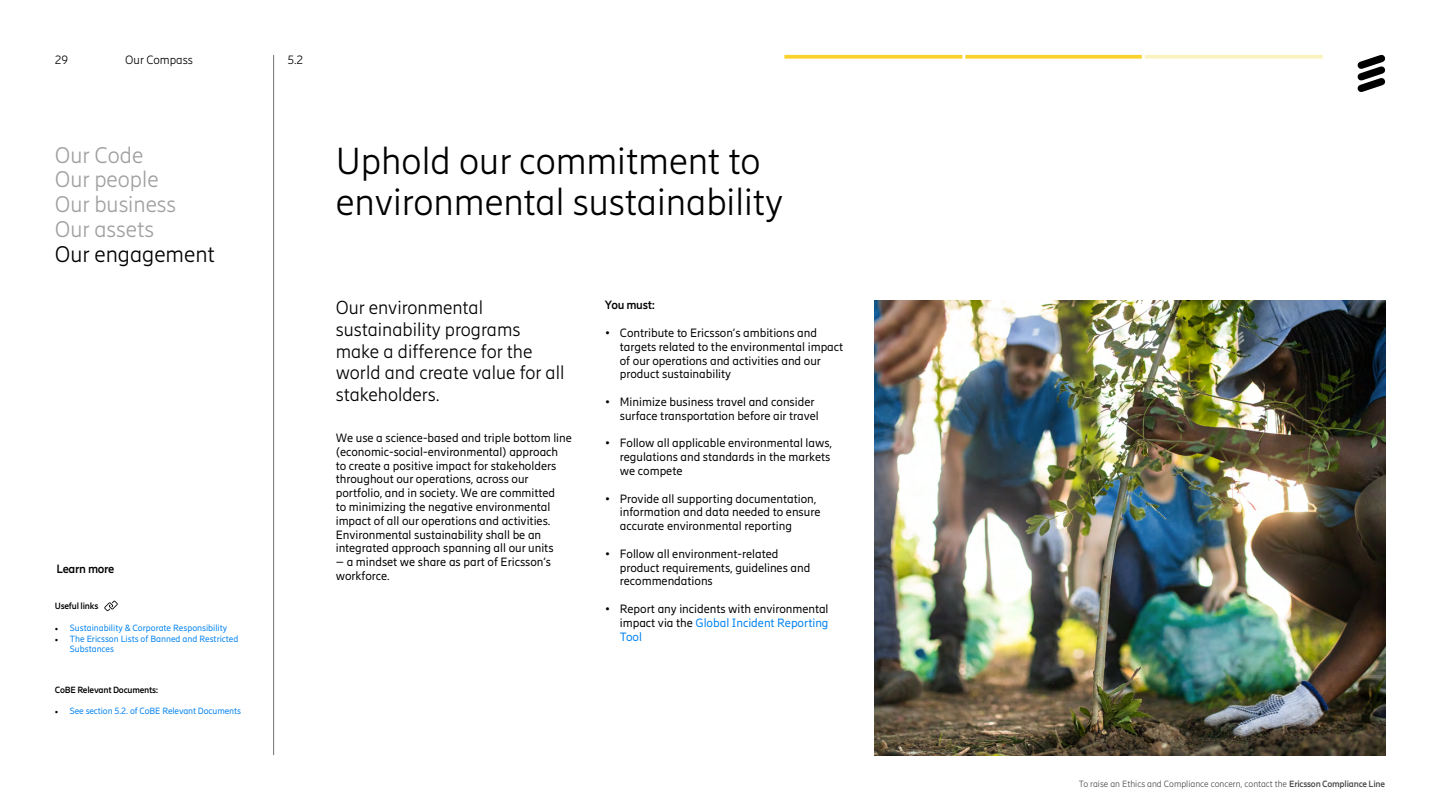
<style>
.page{position:relative;width:1440px;height:810px;background:#fff}
.page>*{position:absolute;margin:0;border:0;box-sizing:border-box;transform-origin:0 0}
.t1{font:300 37.5px/41.2px "Ericsson Hilda";color:#000}
.t2{font:300 22.5px/24.8px "Ericsson Hilda";color:#a0a0a0}
.t3{font:300 22.5px "Ericsson Hilda";color:#000}
.t4{font:300 18.75px/21.6px "Ericsson Hilda";color:#000}
.t5{font:12px/13.8px "Ericsson Hilda";color:#000}
.t6{font:700 12px "Ericsson Hilda";letter-spacing:-.025em;color:#000}
.t7{font:300 12px "Ericsson Hilda";color:#000}
.t8{font:9px/10.8px "Ericsson Hilda";color:#0082f0}
.t9{font:300 9px "Ericsson Hilda";color:#484848}
.t10{font:700 9px "Ericsson Hilda";letter-spacing:-.025em;color:#000}
.s1{font-family:"Minion Pro";color:#000}
.s2{color:#0082f0}
.s3{font-weight:700}
</style>
<div class="page">
<svg style="left:1358px;top:55px;width:27px;height:37px"></svg>
<hr style="left:273px;top:55px;width:1px;height:700px;background:#727272">
<svg style="left:784px;top:55px;width:178px;height:4px"></svg>
<svg style="left:1145px;top:55px;width:178px;height:4px"></svg>
<svg style="left:965px;top:55px;width:177px;height:4px"></svg>
<img style="left:874px;top:300px;width:511px;height:455px">
<svg style="left:104px;top:601px;width:14px;height:10px"></svg>
<p class="t7" style="left:55px;top:53px;width:15px">29</p>
<p class="t7" style="left:125px;top:53px;width:69px">Our Compass</p>
<h2 class="t2" style="left:55px;top:143px;width:123px">Our Code<br>Our people<br>Our business<br>Our assets</h2>
<h2 class="t3" style="left:55px;top:241px;width:161px">Our engagement</h2>
<p class="t6" style="left:56px;top:562px;width:60px">Learn more</p>
<p class="t10" style="left:55px;top:601px;width:45px">Useful links</p>
<p class="t8" style="left:55px;top:622px;width:174px"><span class="s1">•</span> Sustainability &amp; Corporate Responsibility</p>
<p class="t8" style="left:70px;top:633px;width:170px;text-indent:-15px"><span class="s1">•</span> The Ericsson Lists of Banned and Restricted<br>Substances</p>
<p class="t10" style="left:55px;top:684px;width:105px">CoBE Relevant Documents:</p>
<p class="t8" style="left:55px;top:706px;width:187px"><span class="s1">•</span> See section 5.2. of CoBE Relevant Documents</p>
<p class="t7" style="left:288px;top:53px;width:17px">5.2</p>
<h1 class="t1" style="left:336px;top:141px;width:449px">Uphold our commitment to environmental sustainability</h1>
<h3 class="t4" style="left:336px;top:297px;width:230px">Our environmental sustainability programs make a difference for the world and create value for all stakeholders.</h3>
<p class="t5" style="left:336px;top:431px;width:238px">We use a science-based and triple bottom line (economic-social-environmental) approach<br>to create a positive impact for stakeholders throughout our operations, across our portfolio, and in society. We are committed<br>to minimizing the negative environmental impact of all our operations and activities.<br>Environmental sustainability shall be an integrated approach spanning all our units</p>
<p class="t5" style="left:336px;top:555px;width:217px">– a mindset we share as part of Ericsson’s workforce.</p>
<p class="t6" style="left:605px;top:298px;width:52px">You must:</p>
<p class="t5" style="left:620px;top:326px;width:225px;text-indent:-15px">• Contribute to Ericsson’s ambitions and targets related to the environmental impact of our operations and activities and our product sustainability</p>
<p class="t5" style="left:620px;top:395px;width:200px;text-indent:-15px">• Minimize business travel and consider surface transportation before air travel</p>
<p class="t5" style="left:620px;top:436px;width:214px;text-indent:-15px">• Follow all applicable environmental laws, regulations and standards in the markets we compete</p>
<p class="t5" style="left:620px;top:492px;width:202px;text-indent:-15px">• Provide all supporting documentation, information and data needed to ensure accurate environmental reporting</p>
<p class="t5" style="left:620px;top:547px;width:192px;text-indent:-15px">• Follow all environment-related product requirements, guidelines and recommendations</p>
<p class="t5" style="left:620px;top:602px;width:210px;text-align:justify;text-indent:-15px">• Report any incidents with environmental impact via the <span class="s2">Global Incident Reporting Tool</span></p>
<p class="t9" style="left:1079px;top:779px;width:308px">To raise an Ethics and Compliance concern, contact the <span class="s3">Ericsson Compliance Line</span></p>
</div>
